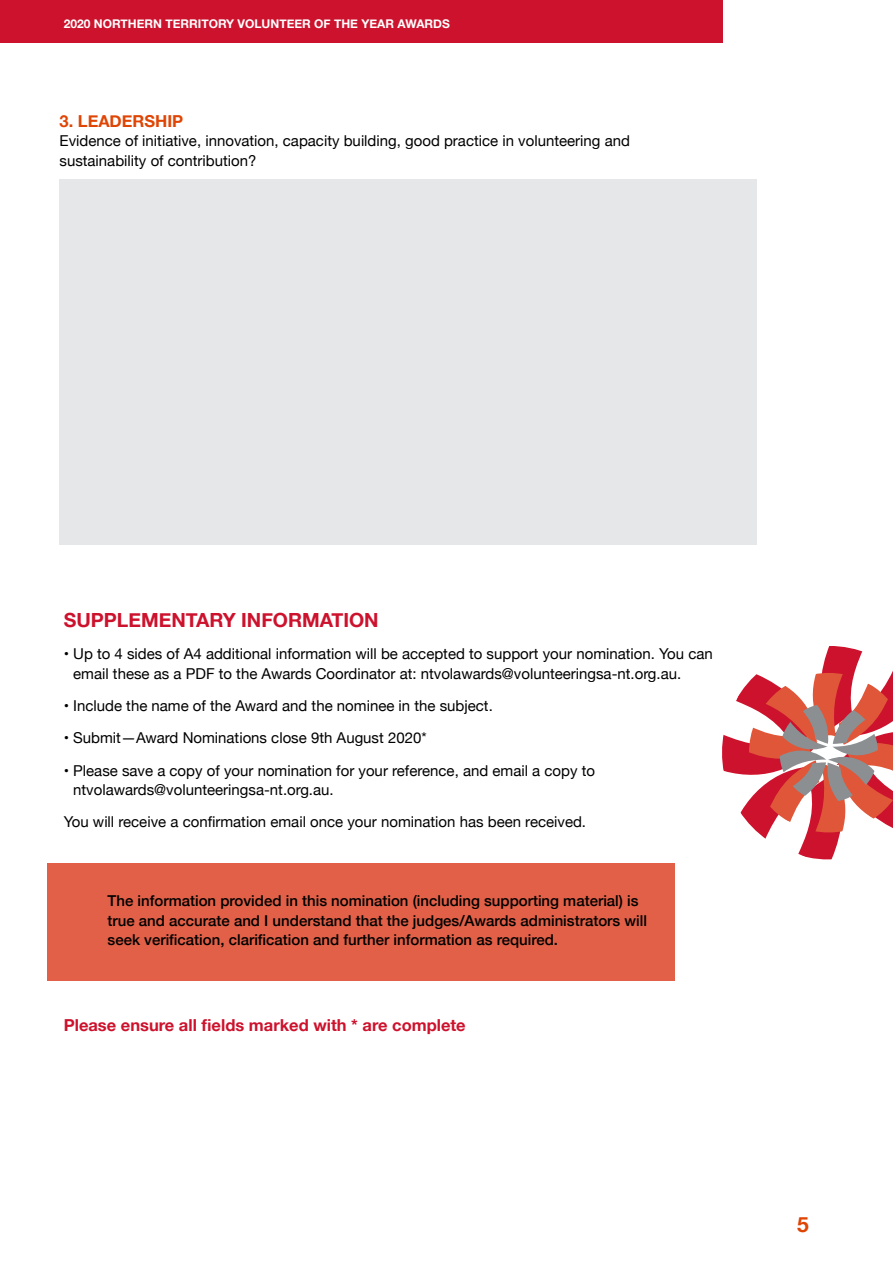
<style>
.page{position:relative;width:893px;height:1263px;background:#fff}
.page>*{position:absolute;margin:0;border:0;box-sizing:border-box;transform-origin:0 0}
.t1{font:700 21px "Helvetica Neue";color:#df4505}
.t2{font:700 19.5px "Helvetica Neue";color:#cd122d}
.t3{font:700 16.5px "Helvetica Neue";color:#cd122d}
.t4{font:700 16.5px "Helvetica Neue";color:#df4505}
.t5{font:15px/19.5px "Helvetica Neue";color:#000}
.t6{font:500 15px/19.5px "Helvetica Neue";color:#000}
.t7{font:700 12px "Helvetica Neue";color:#fff}
</style>
<div class="page">
<div style="left:0;top:0;width:723px;height:43px;background:#cd122d"></div>
<svg style="left:722px;top:646px;width:171px;height:214px"></svg>
<div style="left:60px;top:179px;width:697px;height:366px;background:#e6e7e8"></div>
<div style="left:48px;top:863px;width:627px;height:118px;background:#e16047"></div>
<p class="t7" style="left:64px;top:14px;width:388px">2020 NORTHERN TERRITORY VOLUNTEER OF THE YEAR AWARDS</p>
<p class="t4" style="left:60px;top:108px;width:125px">3. LEADERSHIP</p>
<p class="t5" style="left:60px;top:132px;width:572px">Evidence of initiative, innovation, capacity building, good practice in volunteering and sustainability of contribution?</p>
<h2 class="t2" style="left:64px;top:605px;width:316px">SUPPLEMENTARY INFORMATION</h2>
<p class="t5" style="left:73px;top:645px;width:641px;text-indent:-9px">• Up to 4 sides of A4 additional information will be accepted to support your nomination. You can email these as a PDF to the Awards Coordinator at: ntvolawards@volunteeringsa-nt.org.au.</p>
<p class="t5" style="left:64px;top:697px;width:431px">• Include the name of the Award and the nominee in the subject.</p>
<p class="t5" style="left:64px;top:729px;width:364px">• Submit—Award Nominations close 9th August 2020*</p>
<p class="t5" style="left:73px;top:761px;width:523px;text-indent:-9px">• Please save a copy of your nomination for your reference, and email a copy to ntvolawards@volunteeringsa-nt.org.au.</p>
<p class="t5" style="left:64px;top:813px;width:524px">You will receive a confirmation email once your nomination has been received.</p>
<p class="t6" style="left:108px;top:890px;width:541px">The information provided in this nomination (including supporting material) is true and accurate and I understand that the judges/Awards administrators will seek verification, clarification and further information as required.</p>
<p class="t3" style="left:64px;top:1012px;width:403px">Please ensure all fields marked with * are complete</p>
<h1 class="t1" style="left:797px;top:1208px;width:13px">5</h1>
</div>
